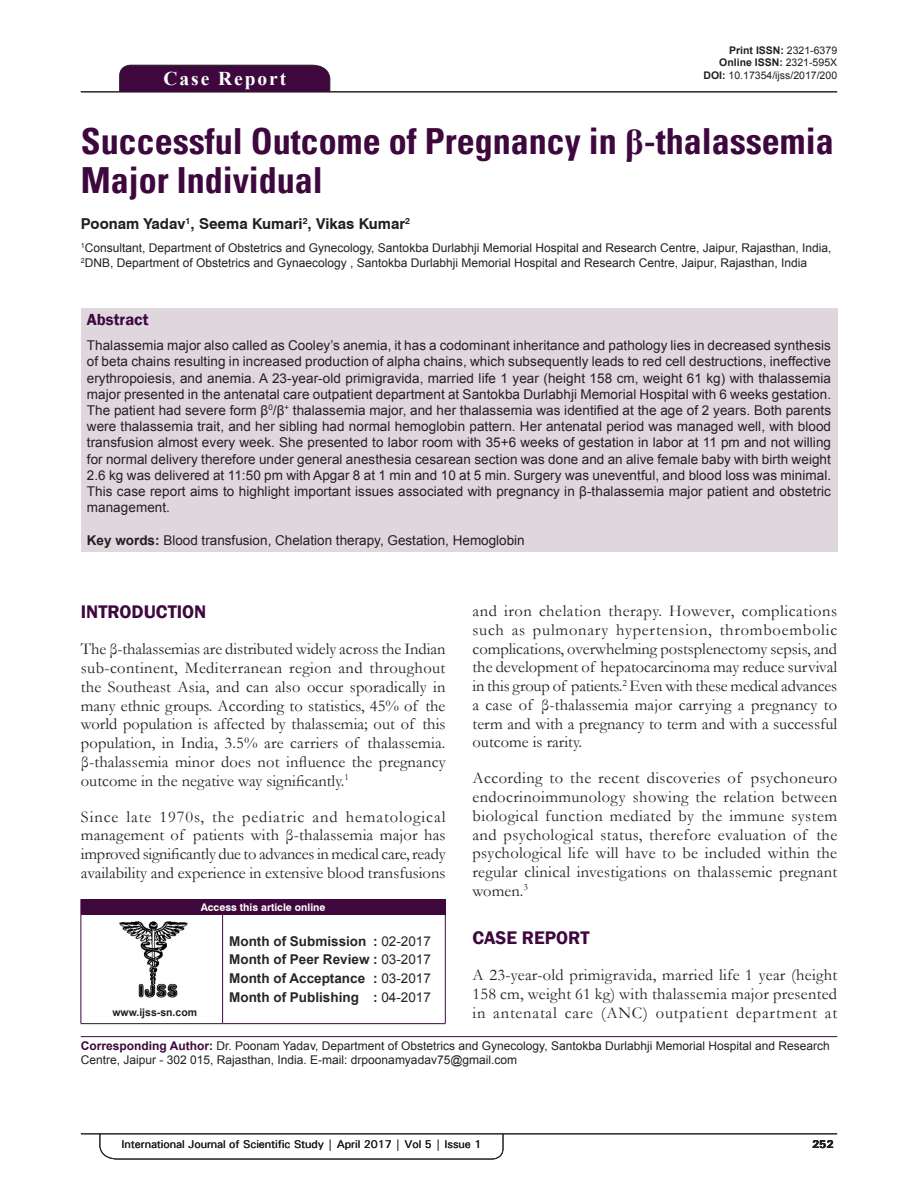
<style>
.page{position:relative;width:918px;height:1188px;background:#fff}
.page>*{position:absolute;margin:0;border:0;box-sizing:border-box;transform-origin:0 0}
.AT{font:700 condensed 36px/39px "Univers";color:#3e083e}
.AH{font:700 19.5px "Times New Roman";letter-spacing:.1em;color:#fff}
.t1{font:600 18.75px "Franklin Gothic";color:#3e083e}
.TX{font:16.5px/18.8px "Garamond";color:#231f20;text-align:justify}
.ABSH{font:600 16.5px "Franklin Gothic";color:#3e083e}
.AU{font:700 15px "Swiss 721 BT";color:#231f20}
.ABS_1{font:13.5px/16.2px "Arial";letter-spacing:.005em;color:#231f20;text-align:justify}
.HIS{font:700 13.5px/18.8px "Arial";color:#282526;text-align:justify}
.KWD{font:13.5px "Arial";color:#231f20}
.AFF{font:12px/14.4px "Arial";color:#231f20}
.ADD{font:12px/14.4px "Arial";color:#231f20}
.RF{font:500 11.25px "Univers";letter-spacing:-.01em;color:#231f20}
.t2{font:700 11.25px "Univers";color:#231f20}
.DOI{font:700 10.5px "Arial";color:#231f20}
.DOI-2{font:10.5px "Arial";color:#231f20}
.AAO{font:700 10.5px "Swiss 721 BT";color:#fff}
.Web{font:700 10.5px "Arial";color:#231f20}
.s1{font-weight:400}
.s2{font-weight:700}
.s3{font-family:"Times New Roman";font-stretch:normal}
.s4{font-weight:700;color:#3e083e}
</style>
<div class="page">
<hr style="left:81px;top:1134px;width:756px;height:1px;background:#231f20">
<svg style="left:100px;top:1133px;width:403px;height:26px"></svg>
<hr style="left:81px;top:91px;width:756px;height:1px;background:#231f20">
<div style="left:81px;top:308px;width:756px;height:243px;background:#e0d7de"></div>
<img style="left:119px;top:921px;width:69px;height:76px">
<div style="left:81px;top:899px;width:364px;height:15px;background:#3e083e"></div>
<svg style="left:445px;top:899px;width:1px;height:15px"></svg>
<hr style="left:81px;top:914px;width:142px;height:1px;background:#3e083e">
<hr style="left:81px;top:915px;width:1px;height:108px;background:#3e083e">
<hr style="left:81px;top:1023px;width:142px;height:1px;background:#231f20">
<hr style="left:223px;top:914px;width:223px;height:1px;background:#3e083e">
<hr style="left:222px;top:915px;width:1px;height:108px;background:#3e083e">
<hr style="left:445px;top:915px;width:1px;height:108px;background:#3e083e">
<hr style="left:223px;top:1023px;width:223px;height:1px;background:#3e083e">
<hr style="left:81px;top:1036px;width:756px;height:1px;background:#3e083e">
<div style="left:119px;top:65px;width:211px;height:27px;background:#3e083e"></div>
<p class="DOI" style="left:729px;top:43px;width:109px">Print ISSN: <span class="s1">2321-6379</span></p>
<p class="DOI" style="left:719px;top:56px;width:119px">Online ISSN: <span class="s1">2321-595X</span></p>
<p class="AH" style="left:163px;top:65px;width:124px">Case Report</p>
<p class="DOI-2" style="left:704px;top:68px;width:135px"><span class="s2">DOI:</span> 10.17354/ijss/2017/200</p>
<p class="AT" style="left:81px;top:122px;width:754px">Successful Outcome of Pregnancy in <span class="s3">β</span>-thalassemia<br>Major Individual</p>
<p class="AU" style="left:81px;top:213px;width:331px">Poonam Yadav<sup>1</sup>, Seema Kumari<sup>2</sup>, Vikas Kumar<sup>2</sup></p>
<p class="AFF" style="left:81px;top:241px;width:752px"><sup>1</sup>Consultant, Department of Obstetrics and Gynecology, Santokba Durlabhji Memorial Hospital and Research Centre, Jaipur, Rajasthan, India,<br><sup>2</sup>DNB, Department of Obstetrics and Gynaecology , Santokba Durlabhji Memorial Hospital and Research Centre, Jaipur, Rajasthan, India</p>
<p class="ABSH" style="left:87px;top:310px;width:63px">Abstract</p>
<p class="ABS_1" style="left:87px;top:337px;width:746px">Thalassemia major also called as Cooley’s anemia, it has a codominant inheritance and pathology lies in decreased synthesis of beta chains resulting in increased production of alpha chains, which subsequently leads to red cell destructions, ineffective erythropoiesis, and anemia. A 23-year-old primigravida, married life 1 year (height 158 cm, weight 61 kg) with thalassemia major presented in the antenatal care outpatient department at Santokba Durlabhji Memorial Hospital with 6 weeks gestation.<br>The patient had severe form β<sup>0</sup>/β<sup>+</sup> thalassemia major, and her thalassemia was identified at the age of 2 years. Both parents were thalassemia trait, and her sibling had normal hemoglobin pattern. Her antenatal period was managed well, with blood transfusion almost every week. She presented to labor room with 35+6 weeks of gestation in labor at 11 pm and not willing for normal delivery therefore under general anesthesia cesarean section was done and an alive female baby with birth weight 2.6 kg was delivered at 11:50 pm with Apgar 8 at 1 min and 10 at 5 min. Surgery was uneventful, and blood loss was minimal.<br>This case report aims to highlight important issues associated with pregnancy in β-thalassemia major patient and obstetric management.</p>
<p class="KWD" style="left:87px;top:531px;width:439px"><span class="s2">Key words:</span> Blood transfusion, Chelation therapy, Gestation, Hemoglobin</p>
<p class="TX" style="left:473px;top:601px;width:366px">and iron chelation therapy. However, complications such as pulmonary hypertension, thromboembolic complications, overwhelming postsplenectomy sepsis, and the development of hepatocarcinoma may reduce survival in this group of patients.<sup>2</sup> Even with these medical advances a case of β-thalassemia major carrying a pregnancy to term and with a pregnancy to term and with a successful outcome is rarity.</p>
<p class="TX" style="left:473px;top:768px;width:366px">According to the recent discoveries of psychoneuro endocrinoimmunology showing the relation between biological function mediated by the immune system and psychological status, therefore evaluation of the psychological life will have to be included within the regular clinical investigations on thalassemic pregnant women.<sup>3</sup></p>
<h1 class="t1" style="left:473px;top:926px;width:119px">CASE REPORT</h1>
<p class="TX" style="left:473px;top:965px;width:366px">A 23-year-old primigravida, married life 1 year (height 158 cm, weight 61 kg) with thalassemia major presented in antenatal care (ANC) outpatient department at</p>
<h1 class="t1" style="left:81px;top:601px;width:127px">INTRODUCTION</h1>
<p class="TX" style="left:81px;top:639px;width:366px">The β-thalassemias are distributed widely across the Indian sub-continent, Mediterranean region and throughout the Southeast Asia, and can also occur sporadically in many ethnic groups. According to statistics, 45% of the world population is affected by thalassemia; out of this population, in India, 3.5% are carriers of thalassemia. β-thalassemia minor does not influence the pregnancy outcome in the negative way significantly.<sup>1</sup></p>
<p class="TX" style="left:81px;top:807px;width:366px">Since late 1970s, the pediatric and hematological management of patients with β-thalassemia major has improved significantly due to advances in medical care, ready availability and experience in extensive blood transfusions</p>
<p class="AAO" style="left:201px;top:900px;width:126px">Access this article online</p>
<p class="HIS" style="left:229px;top:932px;width:203px">Month of Submission : <span class="s1">02-2017<br></span>Month of Peer Review : <span class="s1">03-2017<br></span>Month of Acceptance : <span class="s1">03-2017<br></span>Month of Publishing : <span class="s1">04-2017</span></p>
<p class="ADD" style="left:81px;top:1038px;width:750px"><span class="s4">Corresponding Author:</span> Dr. Poonam Yadav, Department of Obstetrics and Gynecology, Santokba Durlabhji Memorial Hospital and Research<br>Centre, Jaipur - 302 015, Rajasthan, India. E-mail: drpoonamyadav75@gmail.com</p>
<p class="Web" style="left:112px;top:1005px;width:86px">www.ijss-sn.com</p>
<p class="RF" style="left:122px;top:1137px;width:361px">International Journal of Scientific Study | April 2017 | Vol 5 | Issue 1</p>
<p class="t2" style="left:812px;top:1137px;width:23px">252</p>
</div>
